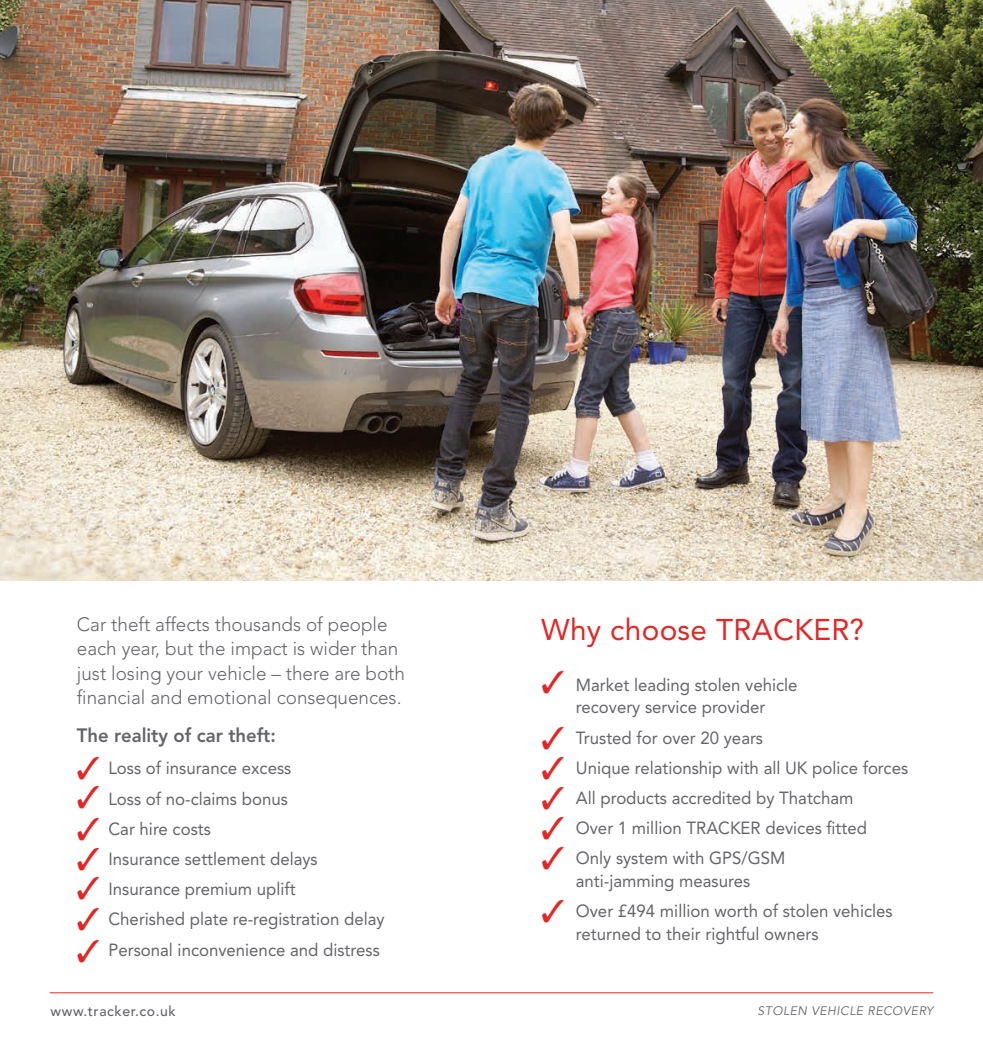
<style>
.page{position:relative;width:983px;height:1042px;background:#fff}
.page>*{position:absolute;margin:0;border:0;box-sizing:border-box;transform-origin:0 0}
.t1{font:31.5px/30.4px "Zapf Dingbats ITC";color:#e42625;text-align:justify}
.t2{font:29.75px "Avenir";letter-spacing:.01em;color:#e42625}
.t3{font:300 19.25px/24.5px "Avenir";color:#646569}
.t4{font:800 19.25px "Avenir";color:#646569;scale:.96 1}
.t5{font:17.5px/30.1px "Avenir";color:#646569;scale:.96 1}
.t6{font:500 14px "Avenir";letter-spacing:.04em;color:#646569}
.t7{font:italic 12.25px "Avenir";letter-spacing:.04em;color:#646569}
</style>
<div class="page">
<img style="left:0;top:0;width:982px;height:580px">
<hr style="left:50px;top:992px;width:883px;height:1px;background:#e42625">
<p class="t3" style="left:77px;top:612px;width:329px">Car theft affects thousands of people each year, but the impact is wider than just losing your vehicle – there are both financial and emotional consequences.</p>
<p class="t4" style="left:77px;top:724px;width:209px">The reality of car theft:</p>
<p class="t5" style="left:108px;top:753px;width:289px">Loss of insurance excess<br>Loss of no-claims bonus<br>Car hire costs<br>Insurance settlement delays<br>Insurance premium uplift<br>Cherished plate re-registration delay<br>Personal inconvenience and distress</p>
<h1 class="t1" style="left:76px;top:814px;width:25px">✓ ✓ ✓ ✓ ✓</h1>
<p class="t6" style="left:51px;top:1002px;width:127px">www.tracker.co.uk</p>
<h2 class="t2" style="left:541px;top:613px;width:324px">Why choose TRACKER?</h2>
<h1 class="t1" style="left:541px;top:753px;width:25px">✓ ✓ ✓ ✓</h1>
<p class="t5" style="left:575px;top:673px;width:232px;line-height:22.8px">Market leading stolen vehicle recovery service provider</p>
<p class="t5" style="left:575px;top:722px;width:347px">Trusted for over 20 years<br>Unique relationship with all UK police forces All products accredited by Thatcham<br>Over 1 million TRACKER devices fitted<br>Only system with GPS/GSM</p>
<p class="t5" style="left:575px;top:866px;width:331px">anti-jamming measures<br>Over £494 million worth of stolen vehicles</p>
<p class="t5" style="left:575px;top:919px;width:254px">returned to their rightful owners</p>
<p class="t7" style="left:757px;top:1004px;width:177px">STOLEN VEHICLE RECOVERY</p>
</div>
